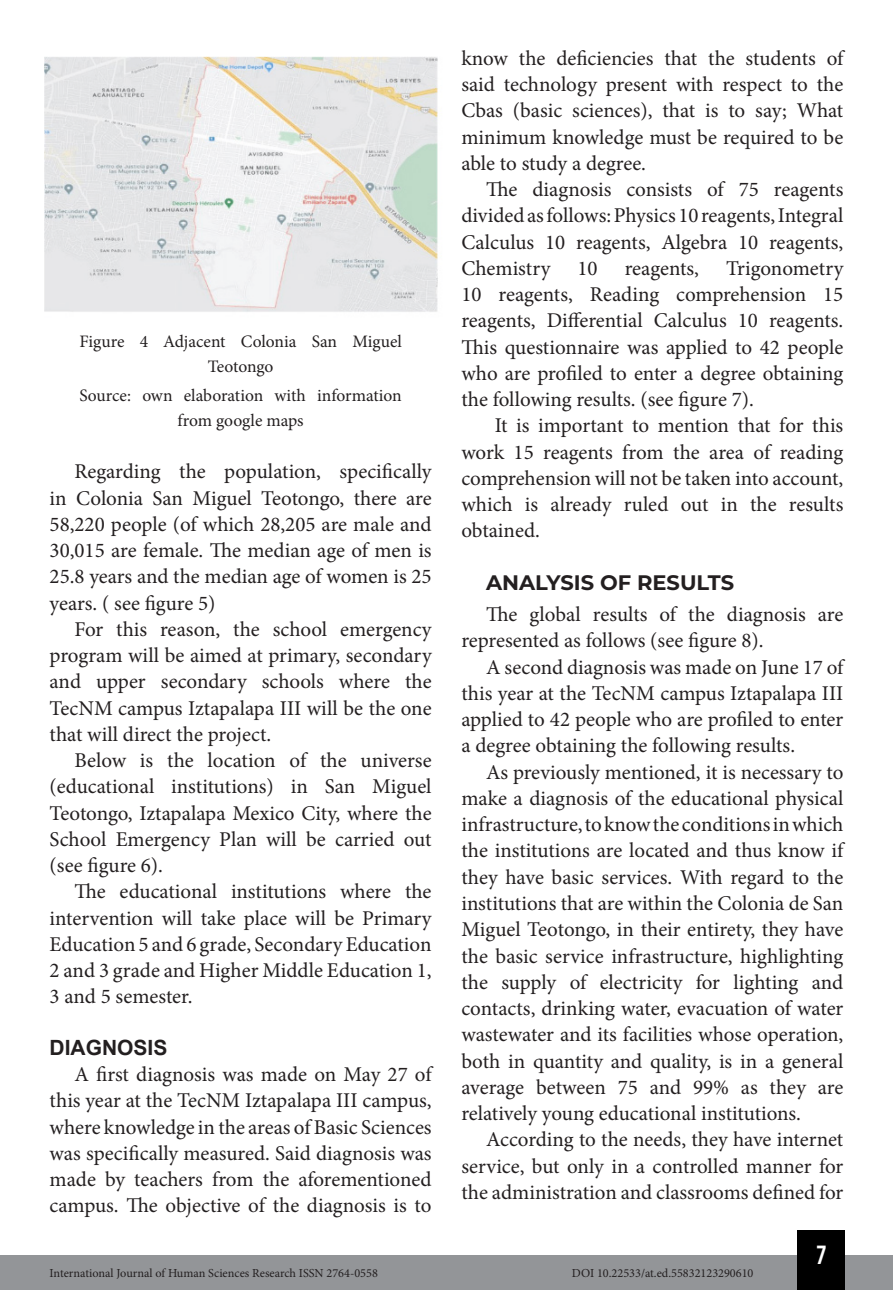
<style>
.page{position:relative;width:893px;height:1290px;background:#fff}
.page>*{position:absolute;margin:0;border:0;box-sizing:border-box;transform-origin:0 0}
.t1{font:26.25px "Bebas Kai";color:#fff}
.t2{font:21px/26.2px "Minion Pro";color:#231f20;text-align:justify}
.t3{font:700 21px "Montserrat";color:#231f20}
.t4{font:700 21px "Arial";color:#231f20}
.t5{font:17.5px/24.5px "Minion Pro";color:#231f20;text-align:center}
.t6{font:12.25px "Minion Pro";color:#231f20}
</style>
<div class="page">
<div style="left:0;top:1255px;width:893px;height:35px;background:#939598"></div>
<div style="left:797px;top:1230px;width:48px;height:60px;background:#000"></div>
<img style="left:44px;top:56px;width:394px;height:256px">
<p class="t5" style="left:79px;top:329px;width:324px">Figure 4 Adjacent Colonia San Miguel<br>Teotongo</p>
<p class="t5" style="left:79px;top:383px;width:324px">Source: own elaboration with information from google maps</p>
<p class="t2" style="left:50px;top:458px;width:384px;text-indent:25px">Regarding the population, specifically in Colonia San Miguel Teotongo, there are 58,220 people (of which 28,205 are male and 30,015 are female. The median age of men is 25.8 years and the median age of women is 25 years. ( see figure 5)</p>
<p class="t2" style="left:50px;top:616px;width:384px;text-indent:25px">For this reason, the school emergency program will be aimed at primary, secondary and upper secondary schools where the TecNM campus Iztapalapa III will be the one that will direct the project.</p>
<p class="t2" style="left:50px;top:747px;width:384px;text-indent:25px">Below is the location of the universe (educational institutions) in San Miguel Teotongo, Iztapalapa Mexico City, where the School Emergency Plan will be carried out (see figure 6).</p>
<p class="t2" style="left:50px;top:878px;width:383px;text-indent:25px">The educational institutions where the intervention will take place will be Primary Education 5 and 6 grade, Secondary Education 2 and 3 grade and Higher Middle Education 1, 3 and 5 semester.</p>
<p class="t4" style="left:50px;top:1033px;width:119px">DIAGNOSIS</p>
<p class="t2" style="left:50px;top:1061px;width:384px;text-indent:25px">A first diagnosis was made on May 27 of this year at the TecNM Iztapalapa III campus, where knowledge in the areas of Basic Sciences was specifically measured. Said diagnosis was made by teachers from the aforementioned campus. The objective of the diagnosis is to</p>
<p class="t2" style="left:461px;top:45px;width:384px">know the deficiencies that the students of said technology present with respect to the Cbas (basic sciences), that is to say; What minimum knowledge must be required to be able to study a degree.</p>
<p class="t2" style="left:461px;top:176px;width:383px;text-indent:25px">The diagnosis consists of 75 reagents divided as follows: Physics 10 reagents, Integral Calculus 10 reagents, Algebra 10 reagents, Chemistry</p>
<p class="t2" style="left:461px;top:255px;width:384px;text-indent:265px">Trigonometry 10 reagents, Reading comprehension 15 reagents, Differential Calculus 10 reagents.<br>This questionnaire was applied to 42 people who are profiled to enter a degree obtaining the following results. (see figure 7).</p>
<p class="t2" style="left:461px;top:413px;width:383px;text-indent:33px">It is important to mention that for this work 15 reagents from the area of reading comprehension will not be taken into account, which is already ruled out in the results obtained.</p>
<p class="t3" style="left:486px;top:567px;width:249px">ANALYSIS OF RESULTS</p>
<p class="t2" style="left:461px;top:601px;width:384px;text-indent:25px">The global results of the diagnosis are represented as follows (see figure 8).</p>
<p class="t2" style="left:461px;top:654px;width:384px;text-indent:25px">A second diagnosis was made on June 17 of this year at the TecNM campus Iztapalapa III applied to 42 people who are profiled to enter a degree obtaining the following results.</p>
<p class="t2" style="left:461px;top:759px;width:384px;text-indent:25px">As previously mentioned, it is necessary to make a diagnosis of the educational physical infrastructure, to know the conditions in which the institutions are located and thus know if they have basic services. With regard to the institutions that are within the Colonia de San Miguel Teotongo, in their entirety, they have the basic service infrastructure, highlighting the supply of electricity for lighting and contacts, drinking water, evacuation of water wastewater and its facilities whose operation, both in quantity and quality, is in a general average between 75 and 99% as they are relatively young educational institutions.</p>
<p class="t2" style="left:461px;top:1126px;width:383px;text-indent:25px">According to the needs, they have internet service, but only in a controlled manner for the administration and classrooms defined for</p>
<p class="t2" style="left:577px;top:255px;width:22px">10</p>
<p class="t2" style="left:625px;top:255px;width:76px">reagents,</p>
<p class="t1" style="left:817px;top:1241px;width:11px">7</p>
<p class="t6" style="left:50px;top:1265px;width:330px">International Journal of Human Sciences Research ISSN 2764-0558</p>
<p class="t6" style="left:572px;top:1265px;width:183px">DOI 10.22533/at.ed.55832123290610</p>
</div>
